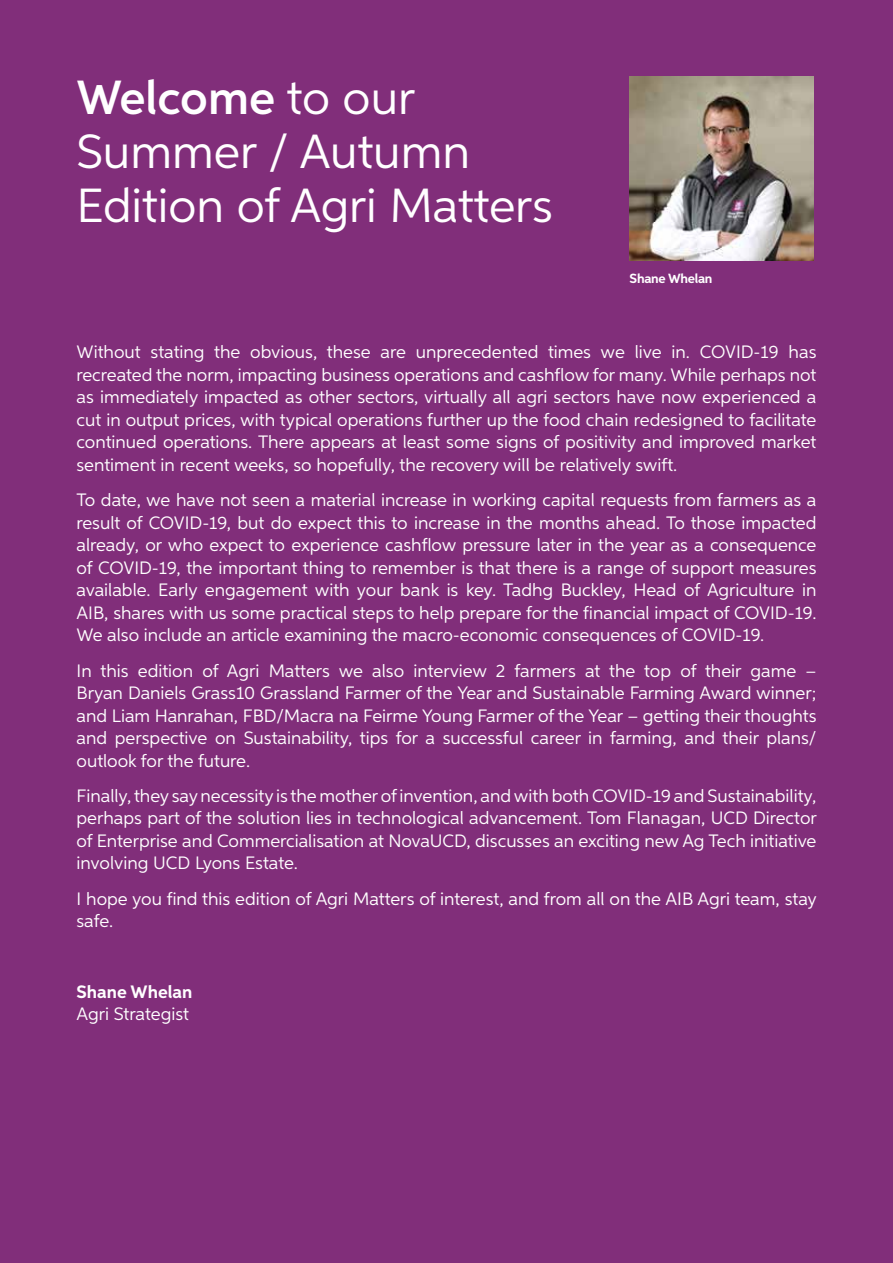
<style>
.page{position:relative;width:893px;height:1263px;background:#812e7a}
.page>*{position:absolute;margin:0;border:0;box-sizing:border-box;transform-origin:0 0}
.t1{font:48px/54px "Aspira";color:#fff}
.t2{font:18px/22.5px "Aspira";color:#fff;text-align:justify}
.t3{font:700 18px "Aspira";color:#fff}
.t4{font:700 13.35px "Aspira";letter-spacing:-.02em;color:#fff}
.s1{font-weight:600}
</style>
<div class="page">
<img style="left:630px;top:77px;width:184px;height:184px">
<h1 class="t1" style="left:77px;top:70px;width:478px"><span class="s1">Welcome</span> to our<br>Summer / Autumn<br>Edition of Agri Matters</h1>
<p class="t4" style="left:630px;top:271px;width:84px">Shane Whelan</p>
<p class="t2" style="left:77px;top:341px;width:741px">Without stating the obvious, these are unprecedented times we live in. COVID-19 has recreated the norm, impacting business operations and cashflow for many. While perhaps not as immediately impacted as other sectors, virtually all agri sectors have now experienced a cut in output prices, with typical operations further up the food chain redesigned to facilitate continued operations. There appears at least some signs of positivity and improved market sentiment in recent weeks, so hopefully, the recovery will be relatively swift.</p>
<p class="t2" style="left:77px;top:488px;width:741px">To date, we have not seen a material increase in working capital requests from farmers as a result of COVID-19, but do expect this to increase in the months ahead. To those impacted already, or who expect to experience cashflow pressure later in the year as a consequence of COVID-19, the important thing to remember is that there is a range of support measures available. Early engagement with your bank is key. Tadhg Buckley, Head of Agriculture in AIB, shares with us some practical steps to help prepare for the financial impact of COVID-19.<br>We also include an article examining the macro-economic consequences of COVID-19.</p>
<p class="t2" style="left:77px;top:659px;width:741px">In this edition of Agri Matters we also interview 2 farmers at the top of their game – Bryan Daniels Grass10 Grassland Farmer of the Year and Sustainable Farming Award winner; and Liam Hanrahan, FBD/Macra na Feirme Young Farmer of the Year – getting their thoughts and perspective on Sustainability, tips for a successful career in farming, and their plans/ outlook for the future.</p>
<p class="t2" style="left:77px;top:784px;width:742px">Finally, they say necessity is the mother of invention, and with both COVID-19 and Sustainability, perhaps part of the solution lies in technological advancement. Tom Flanagan, UCD Director of Enterprise and Commercialisation at NovaUCD, discusses an exciting new Ag Tech initiative involving UCD Lyons Estate.</p>
<p class="t2" style="left:77px;top:887px;width:742px">I hope you find this edition of Agri Matters of interest, and from all on the AIB Agri team, stay safe.</p>
<p class="t3" style="left:77px;top:980px;width:117px">Shane Whelan</p>
<p class="t2" style="left:77px;top:1002px;width:114px">Agri Strategist</p>
</div>
